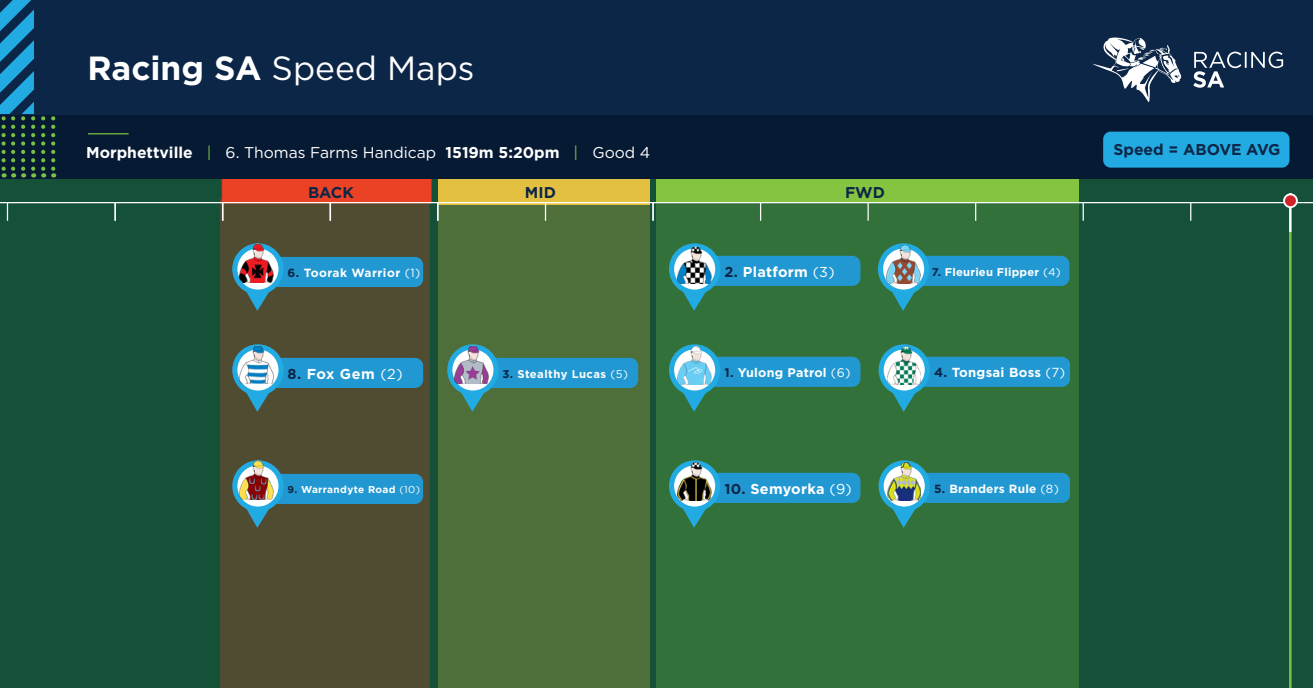
<style>
.page{position:relative;width:1313px;height:688px;background:#fff}
.page>*{position:absolute;margin:0;border:0;box-sizing:border-box;transform-origin:0 0}
.t1{font:33.5px "Gotham HTF";color:#fff}
.t2{font:700 15.62px "Gotham HTF";color:#fff}
.t3{font:700 15.62px "Gotham HTF";color:#0c2647}
.t4{font:700 14.38px "Gotham HTF";letter-spacing:.02em;color:#fff}
.t5{font:700 13.12px "Gotham HTF";letter-spacing:.02em;color:#fff}
.t6{font:700 12.5px "Gotham HTF";letter-spacing:.02em;color:#fff}
.t7{font:700 11.88px "Gotham HTF";letter-spacing:.04em;color:#fff}
.t8{font:700 11.88px "Gotham HTF";letter-spacing:.02em;color:#fff}
.t9{font:700 11.25px "Gotham HTF";letter-spacing:.02em;color:#fff}
.t10{font:700 11.25px "Gotham HTF";letter-spacing:.04em;color:#fff}
.t11{font:700 10px "Gotham HTF";letter-spacing:.04em;color:#fff}
.s1{font-weight:700}
.s2{font-weight:400;color:#79c142}
.s3{font-weight:400}
.s4{font-family:"Gotham";font-weight:400}
.s5{color:#0c2647}
</style>
<div class="page">
<div style="left:0;top:149px;width:1312px;height:539px;background:#155138"></div>
<div style="left:220px;top:199px;width:209px;height:489px;background:#504c32"></div>
<div style="left:222px;top:178px;width:209px;height:25px;background:#eb4225;border:1px solid #eb3e26"></div>
<div style="left:438px;top:179px;width:212px;height:25px;background:#e3c042"></div>
<div style="left:656px;top:178px;width:422px;height:25px;background:#84c440"></div>
<div style="left:438px;top:203px;width:212px;height:485px;background:#4e6f3a"></div>
<div style="left:656px;top:203px;width:422px;height:485px;background:#33713a"></div>
<div style="left:0;top:0;width:1312px;height:178px;background:#0c2647"></div>
<hr style="left:0;top:202px;width:1312px;height:1px;background:#fff">
<div style="left:0;top:115px;width:1312px;height:63px;background:#071a34"></div>
<svg style="left:545px;top:203px;width:1px;height:18px"></svg>
<hr style="left:88px;top:133px;width:41px;height:1px;background:#79c142">
<svg style="left:1193px;top:52px;width:90px;height:36px"></svg>
<svg style="left:1092px;top:37px;width:89px;height:65px"></svg>
<svg style="left:652px;top:203px;width:1px;height:18px"></svg>
<svg style="left:760px;top:203px;width:1px;height:18px"></svg>
<svg style="left:867px;top:203px;width:1px;height:18px"></svg>
<svg style="left:975px;top:203px;width:1px;height:18px"></svg>
<svg style="left:1082px;top:203px;width:1px;height:18px"></svg>
<svg style="left:1190px;top:203px;width:1px;height:18px"></svg>
<svg style="left:41px;top:116px;width:4px;height:61px"></svg>
<svg style="left:51px;top:116px;width:4px;height:61px"></svg>
<svg style="left:0;top:0;width:35px;height:177px"></svg>
<hr style="left:1289px;top:231px;width:2px;height:457px;background:#79c142">
<hr style="left:1289px;top:193px;width:2px;height:39px;background:#fff">
<div style="left:1284px;top:194px;width:12px;height:13px;background:#d1232a;border-radius:50%"></div>
<div style="left:1283px;top:193px;width:14px;height:15px;border:2px solid #fff;border-radius:50%"></div>
<svg style="left:7px;top:203px;width:1px;height:18px"></svg>
<svg style="left:114px;top:203px;width:2px;height:18px"></svg>
<svg style="left:222px;top:203px;width:1px;height:18px"></svg>
<svg style="left:329px;top:203px;width:2px;height:18px"></svg>
<svg style="left:437px;top:203px;width:1px;height:18px"></svg>
<svg style="left:878px;top:344px;width:192px;height:68px"></svg>
<img style="left:887px;top:346px;width:33px;height:38px">
<svg style="left:878px;top:460px;width:192px;height:67px"></svg>
<img style="left:887px;top:462px;width:33px;height:38px">
<svg style="left:669px;top:344px;width:191px;height:68px"></svg>
<img style="left:677px;top:346px;width:34px;height:38px">
<svg style="left:669px;top:243px;width:191px;height:68px"></svg>
<img style="left:677px;top:245px;width:34px;height:38px">
<svg style="left:669px;top:460px;width:191px;height:67px"></svg>
<img style="left:677px;top:462px;width:34px;height:38px">
<svg style="left:878px;top:243px;width:191px;height:68px"></svg>
<img style="left:886px;top:245px;width:34px;height:38px">
<svg style="left:447px;top:344px;width:191px;height:68px"></svg>
<img style="left:455px;top:345px;width:33px;height:38px">
<svg style="left:232px;top:344px;width:191px;height:68px;background:#40717b"></svg>
<img style="left:240px;top:345px;width:33px;height:38px">
<svg style="left:232px;top:243px;width:191px;height:68px;background:#40717b"></svg>
<img style="left:240px;top:244px;width:33px;height:38px">
<svg style="left:232px;top:460px;width:191px;height:67px;background:#40727c"></svg>
<img style="left:240px;top:461px;width:33px;height:38px">
<div style="left:1103px;top:132px;width:186px;height:36px;background:#22abe2;border-radius:8px"></div>
<p class="t1" style="left:87px;top:49px;width:389px"><span class="s1">Racing SA</span> Speed Maps</p>
<p class="t2" style="left:86px;top:143px;width:565px">Morphettville <span class="s2">|</span> <span class="s3">6.</span> <span class="s4">Thomas Farms Handicap</span> 1519m 5:20pm <span class="s2">|</span> <span class="s4">Good 4</span></p>
<p class="t3" style="left:308px;top:184px;width:47px">BACK</p>
<p class="t3" style="left:525px;top:184px;width:33px">MID</p>
<p class="t3" style="left:845px;top:183px;width:41px">FWD</p>
<p class="t3" style="left:1113px;top:141px;width:168px">Speed = ABOVE AVG</p>
<p class="t7" style="left:287px;top:266px;width:134px"><span class="s5">6.</span> Toorak Warrior <span class="s4">(1)</span></p>
<p class="t4" style="left:724px;top:263px;width:111px"><span class="s5">2.</span> Platform <span class="s4">(3)</span></p>
<p class="t9" style="left:931px;top:265px;width:131px"><span class="s5">7.</span> Fleurieu Flipper <span class="s4">(4)</span></p>
<p class="t4" style="left:287px;top:365px;width:117px"><span class="s5">8.</span> Fox Gem <span class="s4">(2)</span></p>
<p class="t10" style="left:502px;top:367px;width:127px"><span class="s5">3.</span> Stealthy Lucas <span class="s4">(5)</span></p>
<p class="t6" style="left:724px;top:365px;width:127px"><span class="s5">1.</span> Yulong Patrol <span class="s4">(6)</span></p>
<p class="t5" style="left:934px;top:365px;width:132px"><span class="s5">4.</span> Tongsai Boss <span class="s4">(7)</span></p>
<p class="t11" style="left:287px;top:484px;width:134px"><span class="s5">9.</span> Warrandyte Road <span class="s4">(10)</span></p>
<p class="t4" style="left:724px;top:480px;width:129px"><span class="s5">10.</span> Semyorka <span class="s4">(9)</span></p>
<p class="t8" style="left:934px;top:481px;width:126px"><span class="s5">5.</span> Branders Rule <span class="s4">(8)</span></p>
</div>
